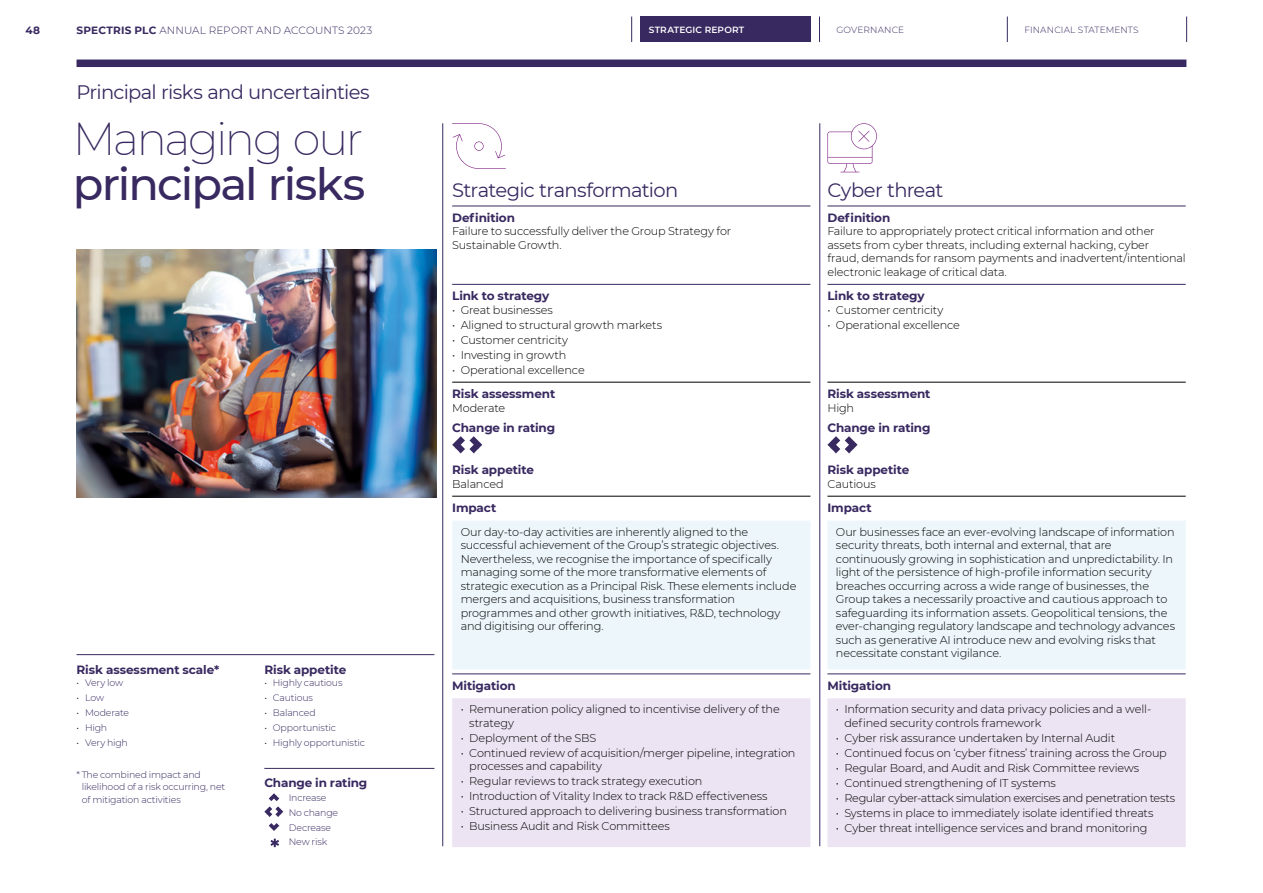
<style>
.page{position:relative;width:1263px;height:893px;background:#fff}
.page>*{position:absolute;margin:0;border:0;box-sizing:border-box;transform-origin:0 0}
.t1{font:500 45px "Montserrat";letter-spacing:-.04em;color:#382960}
.t2{font:200 45px "Montserrat";letter-spacing:-.055em;color:#382960}
.t3{font:19.5px "Montserrat";letter-spacing:-.035em;color:#382960}
.t4{font:700 12px "Montserrat";letter-spacing:-.01em;color:#382960}
.t5{font:300 11.25px/13.5px "Montserrat";letter-spacing:-.015em;color:#000}
.t6{font:300 11.25px "Montserrat";letter-spacing:-.035em;color:#000}
.t7{font:300 10.5px "Montserrat";letter-spacing:.01em;color:#382960}
.t8{font:700 10.5px "Montserrat";color:#382960}
.t9{font:300 9.3px/14.9px "Montserrat";letter-spacing:-.015em;color:#382960}
.t10{font:300 9px "Montserrat";letter-spacing:.02em;color:#382960}
.t11{font:600 9px "Montserrat";letter-spacing:.02em;color:#fff}
.s1{font-weight:700}
.s2{color:#000}
</style>
<div class="page">
<hr style="left:442px;top:123px;width:1px;height:723px;background:#382960">
<hr style="left:819px;top:123px;width:1px;height:723px;background:#382960">
<svg style="left:264px;top:793px;width:19px;height:24px"></svg>
<svg style="left:269px;top:823px;width:10px;height:8px"></svg>
<svg style="left:270px;top:839px;width:9px;height:8px"></svg>
<div style="left:452px;top:521px;width:734px;height:148px;background:#edf7fb"></div>
<div style="left:452px;top:698px;width:734px;height:149px;background:#ede4f3"></div>
<hr style="left:452px;top:206px;width:358px;height:1px;background:#382960">
<hr style="left:827px;top:206px;width:359px;height:1px;background:#382960">
<hr style="left:452px;top:284px;width:358px;height:1px;background:#382960">
<hr style="left:827px;top:284px;width:359px;height:1px;background:#382960">
<hr style="left:452px;top:382px;width:358px;height:1px;background:#000">
<hr style="left:827px;top:382px;width:359px;height:1px;background:#000">
<hr style="left:452px;top:496px;width:358px;height:1px;background:#000">
<hr style="left:827px;top:496px;width:359px;height:1px;background:#000">
<hr style="left:452px;top:674px;width:358px;height:1px;background:#382960">
<hr style="left:827px;top:674px;width:359px;height:1px;background:#382960">
<svg style="left:452px;top:123px;width:54px;height:46px"></svg>
<svg style="left:827px;top:123px;width:50px;height:49px"></svg>
<svg style="left:452px;top:436px;width:30px;height:17px"></svg>
<svg style="left:827px;top:436px;width:30px;height:17px"></svg>
<hr style="left:77px;top:654px;width:357px;height:1px;background:#382960">
<hr style="left:264px;top:768px;width:170px;height:1px;background:#382960">
<img style="left:77px;top:249px;width:360px;height:248px">
<div style="left:640px;top:17px;width:171px;height:25px;background:#382960"></div>
<svg style="left:1186px;top:17px;width:1px;height:25px"></svg>
<svg style="left:1007px;top:17px;width:1px;height:25px"></svg>
<svg style="left:819px;top:17px;width:1px;height:25px"></svg>
<svg style="left:631px;top:17px;width:1px;height:25px"></svg>
<div style="left:77px;top:60px;width:1109px;height:7px;background:#382960"></div>
<p class="t8" style="left:26px;top:22px;width:16px">48</p>
<p class="t7" style="left:77px;top:23px;width:297px"><span class="s1">SPECTRIS PLC</span> ANNUAL REPORT AND ACCOUNTS 2023</p>
<p class="t11" style="left:649px;top:23px;width:97px">STRATEGIC REPORT</p>
<p class="t10" style="left:836px;top:24px;width:69px">GOVERNANCE</p>
<p class="t10" style="left:1024px;top:24px;width:116px">FINANCIAL STATEMENTS</p>
<h2 class="t3" style="left:77px;top:78px;width:295px">Principal risks and uncertainties</h2>
<h1 class="t2" style="left:73px;top:109px;width:292px">Managing our</h1>
<h1 class="t1" style="left:73px;top:152px;width:294px">principal risks</h1>
<p class="t4" style="left:77px;top:661px;width:144px">Risk assessment scale*</p>
<p class="t9" style="left:77px;top:675px;width:48px"><span class="s2">•</span> Very low</p>
<p class="t9" style="left:77px;top:690px;width:29px"><span class="s2">•</span> Low</p>
<p class="t9" style="left:77px;top:705px;width:54px"><span class="s2">•</span> Moderate</p>
<p class="t9" style="left:77px;top:720px;width:32px"><span class="s2">•</span> High</p>
<p class="t9" style="left:77px;top:735px;width:53px"><span class="s2">•</span> Very high</p>
<p class="t9" style="left:82px;top:768px;width:145px;line-height:12.8px;text-indent:-5px">* The combined impact and likelihood of a risk occurring, net of mitigation activities</p>
<p class="t4" style="left:264px;top:661px;width:83px">Risk appetite</p>
<p class="t9" style="left:264px;top:675px;width:80px"><span class="s2">•</span> Highly cautious</p>
<p class="t9" style="left:264px;top:690px;width:50px"><span class="s2">•</span> Cautious</p>
<p class="t9" style="left:264px;top:705px;width:53px"><span class="s2">•</span> Balanced</p>
<p class="t9" style="left:264px;top:720px;width:73px"><span class="s2">•</span> Opportunistic</p>
<p class="t9" style="left:264px;top:735px;width:102px"><span class="s2">•</span> Highly opportunistic</p>
<p class="t4" style="left:264px;top:774px;width:104px">Change in rating</p>
<p class="t9" style="left:289px;top:790px;width:51px">Increase<br>No change<br>Decrease<br>New risk</p>
<h2 class="t3" style="left:452px;top:177px;width:228px">Strategic transformation</h2>
<h2 class="t3" style="left:827px;top:177px;width:117px">Cyber threat</h2>
<p class="t4" style="left:452px;top:209px;width:64px">Definition</p>
<p class="t5" style="left:452px;top:224px;width:281px">Failure to successfully deliver the Group Strategy for<br>Sustainable Growth.</p>
<p class="t4" style="left:827px;top:209px;width:64px">Definition</p>
<p class="t5" style="left:827px;top:224px;width:360px">Failure to appropriately protect critical information and other assets from cyber threats, including external hacking, cyber<br>fraud, demands for ransom payments and inadvertent/intentional electronic leakage of critical data.</p>
<p class="t4" style="left:452px;top:287px;width:99px">Link to strategy</p>
<p class="t5" style="left:452px;top:303px;width:102px">• Great businesses</p>
<p class="t5" style="left:452px;top:318px;width:211px">• Aligned to structural growth markets</p>
<p class="t5" style="left:452px;top:333px;width:117px">• Customer centricity</p>
<p class="t5" style="left:452px;top:348px;width:116px">• Investing in growth</p>
<p class="t5" style="left:452px;top:363px;width:134px">• Operational excellence</p>
<p class="t4" style="left:452px;top:385px;width:105px">Risk assessment</p>
<p class="t5" style="left:452px;top:400px;width:55px">Moderate</p>
<p class="t4" style="left:827px;top:287px;width:99px">Link to strategy</p>
<p class="t5" style="left:827px;top:303px;width:117px">• Customer centricity</p>
<p class="t5" style="left:827px;top:318px;width:134px">• Operational excellence</p>
<p class="t4" style="left:827px;top:385px;width:105px">Risk assessment</p>
<p class="t5" style="left:827px;top:400px;width:28px">High</p>
<p class="t4" style="left:452px;top:419px;width:104px">Change in rating</p>
<p class="t4" style="left:827px;top:419px;width:104px">Change in rating</p>
<p class="t4" style="left:452px;top:461px;width:83px">Risk appetite</p>
<p class="t5" style="left:452px;top:477px;width:53px">Balanced</p>
<p class="t4" style="left:827px;top:461px;width:83px">Risk appetite</p>
<p class="t5" style="left:827px;top:477px;width:50px">Cautious</p>
<p class="t4" style="left:452px;top:499px;width:46px">Impact</p>
<p class="t4" style="left:827px;top:499px;width:46px">Impact</p>
<p class="t5" style="left:461px;top:525px;width:337px">Our day-to-day activities are inherently aligned to the successful achievement of the Group’s strategic objectives.<br>Nevertheless, we recognise the importance of specifically managing some of the more transformative elements of strategic execution as a Principal Risk. These elements include mergers and acquisitions, business transformation programmes and other growth initiatives, R&amp;D, technology and digitising our offering.</p>
<p class="t5" style="left:836px;top:525px;width:341px">Our businesses face an ever-evolving landscape of information security threats, both internal and external, that are continuously growing in sophistication and unpredictability. In light of the persistence of high-profile information security breaches occurring across a wide range of businesses, the Group takes a necessarily proactive and cautious approach to safeguarding its information assets. Geopolitical tensions, the ever-changing regulatory landscape and technology advances such as generative AI introduce new and evolving risks that necessitate constant vigilance.</p>
<p class="t4" style="left:452px;top:677px;width:65px">Mitigation</p>
<p class="t4" style="left:827px;top:677px;width:65px">Mitigation</p>
<p class="t5" style="left:469px;top:702px;width:312px;text-indent:-9px">• Remuneration policy aligned to incentivise delivery of the strategy</p>
<p class="t5" style="left:461px;top:731px;width:137px">• Deployment of the SBS</p>
<p class="t5" style="left:469px;top:746px;width:328px;text-indent:-9px">• Continued review of acquisition/merger pipeline, integration processes and capability</p>
<p class="t5" style="left:461px;top:774px;width:243px">• Regular reviews to track strategy execution</p>
<p class="t5" style="left:461px;top:789px;width:308px">• Introduction of Vitality Index to track R&amp;D effectiveness</p>
<p class="t5" style="left:461px;top:804px;width:328px">• Structured approach to delivering business transformation</p>
<p class="t5" style="left:461px;top:819px;width:211px">• Business Audit and Risk Committees</p>
<p class="t5" style="left:844px;top:702px;width:308px;text-indent:-9px">• Information security and data privacy policies and a well&shy;defined security controls framework</p>
<p class="t5" style="left:836px;top:731px;width:281px">• Cyber risk assurance undertaken by Internal Audit</p>
<p class="t5" style="left:836px;top:746px;width:332px">• Continued focus on ‘cyber fitness’ training across the Group</p>
<p class="t5" style="left:836px;top:761px;width:305px">• Regular Board, and Audit and Risk Committee reviews</p>
<p class="t5" style="left:836px;top:776px;width:222px">• Continued strengthening of IT systems</p>
<p class="t6" style="left:836px;top:790px;width:341px">• Regular cyber-attack simulation exercises and penetration tests</p>
<p class="t5" style="left:836px;top:806px;width:319px">• Systems in place to immediately isolate identified threats</p>
<p class="t5" style="left:836px;top:821px;width:313px">• Cyber threat intelligence services and brand monitoring</p>
</div>
